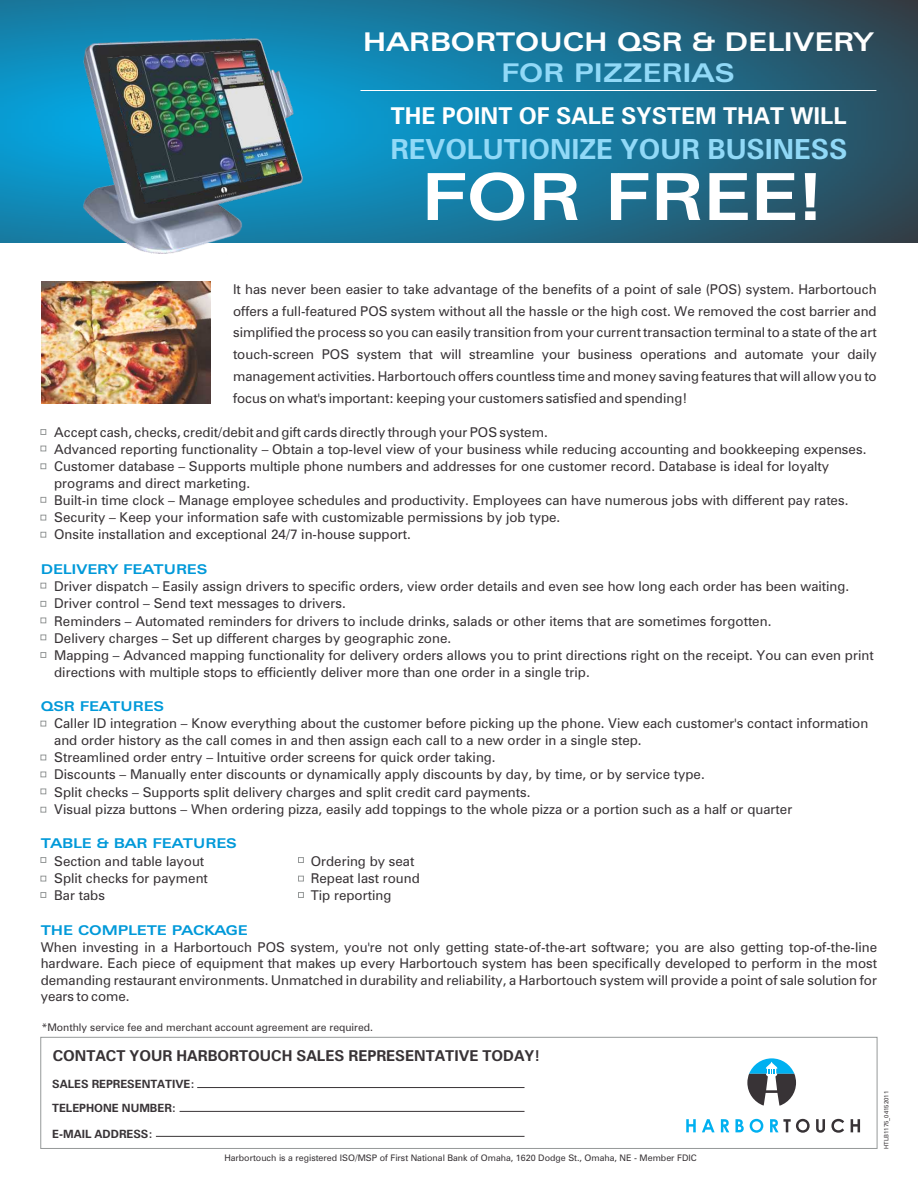
<style>
.page{position:relative;width:918px;height:1188px;background:#fff}
.page>*{position:absolute;margin:0;border:0;box-sizing:border-box;transform-origin:0 0}
.t1{font:700 expanded 65.1px "Zurich BT";color:#fff}
.t2{font:700 27.75px "Zurich BT";color:#91d9f7}
.t3{font:700 expanded 25.95px "Zurich BT";color:#fff}
.t4{font:700 expanded 25.95px "Zurich BT";color:#91d9f7}
.t5{font:700 23.25px "Zurich BT";color:#fff}
.t6{font:18.9px "Arial";color:#fff}
.t7{font:700 15px "Zurich BT";color:#383336}
.t8{font:13.5px/17.1px "Zurich BT";color:#383336}
.t9{font:700 expanded 13.5px "Zurich BT";color:#0099d9}
.t10{font:700 11.4px/23.5px "Zurich BT";color:#383336}
.t11{font:10.5px "Zurich BT";color:#383336}
.t12{font:9px "Zurich BT";color:#383336}
.t13{font:6px "Zurich BT";color:#383336}
</style>
<div class="page">
<svg style="left:0;top:0;width:918px;height:243px;background:#1a7396"></svg>
<svg style="left:41px;top:429px;width:5px;height:6px"></svg>
<hr style="left:360px;top:90px;width:516px;height:1px;background:#fff">
<svg style="left:686px;top:1119px;width:10px;height:13px"></svg>
<svg style="left:702px;top:1119px;width:13px;height:13px"></svg>
<svg style="left:721px;top:1119px;width:8px;height:13px"></svg>
<svg style="left:735px;top:1119px;width:9px;height:13px"></svg>
<svg style="left:750px;top:1119px;width:13px;height:14px"></svg>
<svg style="left:770px;top:1119px;width:40px;height:14px"></svg>
<svg style="left:816px;top:1119px;width:9px;height:14px"></svg>
<svg style="left:831px;top:1119px;width:13px;height:14px"></svg>
<svg style="left:851px;top:1119px;width:9px;height:13px"></svg>
<svg style="left:747px;top:1058px;width:49px;height:48px"></svg>
<hr style="left:197px;top:1087px;width:328px;height:1px;background:#383336">
<hr style="left:180px;top:1111px;width:345px;height:1px;background:#383336">
<div style="left:40px;top:1037px;width:837px;height:112px;border:1px solid #969999"></div>
<svg style="left:41px;top:446px;width:5px;height:5px"></svg>
<svg style="left:41px;top:463px;width:5px;height:6px"></svg>
<svg style="left:41px;top:497px;width:5px;height:6px"></svg>
<svg style="left:41px;top:515px;width:5px;height:5px"></svg>
<svg style="left:41px;top:532px;width:5px;height:6px"></svg>
<svg style="left:41px;top:583px;width:5px;height:5px"></svg>
<svg style="left:41px;top:601px;width:5px;height:6px"></svg>
<svg style="left:41px;top:618px;width:5px;height:5px"></svg>
<svg style="left:41px;top:635px;width:5px;height:5px"></svg>
<svg style="left:41px;top:652px;width:5px;height:6px"></svg>
<svg style="left:41px;top:721px;width:5px;height:5px"></svg>
<svg style="left:41px;top:755px;width:5px;height:5px"></svg>
<svg style="left:41px;top:772px;width:5px;height:5px"></svg>
<svg style="left:41px;top:789px;width:5px;height:5px"></svg>
<svg style="left:41px;top:857px;width:5px;height:6px"></svg>
<svg style="left:41px;top:876px;width:5px;height:5px"></svg>
<svg style="left:41px;top:892px;width:5px;height:6px"></svg>
<svg style="left:298px;top:857px;width:6px;height:6px"></svg>
<svg style="left:298px;top:876px;width:6px;height:5px"></svg>
<svg style="left:298px;top:892px;width:6px;height:6px"></svg>
<hr style="left:156px;top:1136px;width:369px;height:1px;background:#383336">
<svg style="left:41px;top:807px;width:5px;height:6px"></svg>
<img style="left:41px;top:282px;width:170px;height:122px">
<img style="left:84px;top:39px;width:219px;height:215px">
<img style="left:107px;top:51px;width:183px;height:151px">
<h3 class="t3" style="left:363px;top:31px;width:512px">HARBORTOUCH QSR &amp; DELIVERY</h3>
<h3 class="t4" style="left:501px;top:62px;width:235px">FOR PIZZERIAS</h3>
<h3 class="t5" style="left:391px;top:106px;width:457px">THE POINT OF SALE SYSTEM THAT WILL</h3>
<h2 class="t2" style="left:391px;top:138px;width:458px">REVOLUTIONIZE YOUR BUSINESS</h2>
<h1 class="t1" style="left:421px;top:171px;width:404px">FOR FREE!</h1>
<h3 class="t6" style="left:615px;top:173px;width:9px">*</h3>
<p class="t8" style="left:233px;top:280px;width:645px;line-height:21.8px;text-align:justify">It has never been easier to take advantage of the benefits of a point of sale (POS) system. Harbortouch offers a full-featured POS system without all the hassle or the high cost. We removed the cost barrier and simplified the process so you can easily transition from your current transaction terminal to a state of the art touch-screen POS system that will streamline your business operations and automate your daily management activities. Harbortouch offers countless time and money saving features that will allow you to focus on what's important: keeping your customers satisfied and spending!</p>
<p class="t8" style="left:54px;top:425px;width:814px">Accept cash, checks, credit/debit and gift cards directly through your POS system.<br>Advanced reporting functionality – Obtain a top-level view of your business while reducing accounting and bookkeeping expenses.<br>Customer database – Supports multiple phone numbers and addresses for one customer record. Database is ideal for loyalty programs and direct marketing.<br>Built-in time clock – Manage employee schedules and productivity. Employees can have numerous jobs with different pay rates.<br>Security – Keep your information safe with customizable permissions by job type.<br>Onsite installation and exceptional 24/7 in-house support.</p>
<p class="t8" style="left:54px;top:579px;width:821px">Driver dispatch – Easily assign drivers to specific orders, view order details and even see how long each order has been waiting.<br>Driver control – Send text messages to drivers.<br>Reminders – Automated reminders for drivers to include drinks, salads or other items that are sometimes forgotten.<br>Delivery charges – Set up different charges by geographic zone.<br>Mapping – Advanced mapping functionality for delivery orders allows you to print directions right on the receipt. You can even print directions with multiple stops to efficiently deliver more than one order in a single trip.</p>
<p class="t8" style="left:54px;top:716px;width:816px">Caller ID integration – Know everything about the customer before picking up the phone. View each customer's contact information and order history as the call comes in and then assign each call to a new order in a single step.<br>Streamlined order entry – Intuitive order screens for quick order taking.<br>Discounts – Manually enter discounts or dynamically apply discounts by day, by time, or by service type.<br>Split checks – Supports split delivery charges and split credit card payments.<br>Visual pizza buttons – When ordering pizza, easily add toppings to the whole pizza or a portion such as a half or quarter</p>
<p class="t8" style="left:54px;top:854px;width:152px">Section and table layout</p>
<p class="t8" style="left:311px;top:854px;width:105px">Ordering by seat</p>
<p class="t8" style="left:54px;top:871px;width:155px">Split checks for payment</p>
<p class="t8" style="left:311px;top:871px;width:111px">Repeat last round</p>
<p class="t8" style="left:54px;top:888px;width:52px">Bar tabs</p>
<p class="t8" style="left:311px;top:888px;width:82px">Tip reporting</p>
<p class="t8" style="left:41px;top:940px;width:838px;line-height:16.5px;text-align:justify">When investing in a Harbortouch POS system, you're not only getting state-of-the-art software; you are also getting top-of-the-line hardware. Each piece of equipment that makes up every Harbortouch system has been specifically developed to perform in the most demanding restaurant environments. Unmatched in durability and reliability, a Harbortouch system will provide a point of sale solution for years to come.</p>
<p class="t9" style="left:41px;top:564px;width:168px">DELIVERY FEATURES</p>
<p class="t9" style="left:41px;top:701px;width:125px">QSR FEATURES</p>
<p class="t9" style="left:41px;top:838px;width:198px">TABLE &amp; BAR FEATURES</p>
<p class="t9" style="left:41px;top:924px;width:208px">THE COMPLETE PACKAGE</p>
<p class="t11" style="left:42px;top:1023px;width:333px">*Monthly service fee and merchant account agreement are required.</p>
<p class="t7" style="left:53px;top:1049px;width:489px">CONTACT YOUR HARBORTOUCH SALES REPRESENTATIVE TODAY!</p>
<p class="t10" style="left:52px;top:1073px;width:144px">SALES REPRESENTATIVE:<br>TELEPHONE NUMBER:</p>
<p class="t10" style="left:52px;top:1123px;width:102px">E-MAIL ADDRESS:</p>
<p class="t12" style="left:224px;top:1154px;width:474px">Harbortouch is a registered ISO/MSP of First National Bank of Omaha, 1620 Dodge St., Omaha, NE - Member FDIC</p>
<p class="t13" style="left:884px;top:1149px;width:59px;rotate:-90deg">HTLB1175_04152011</p>
</div>
